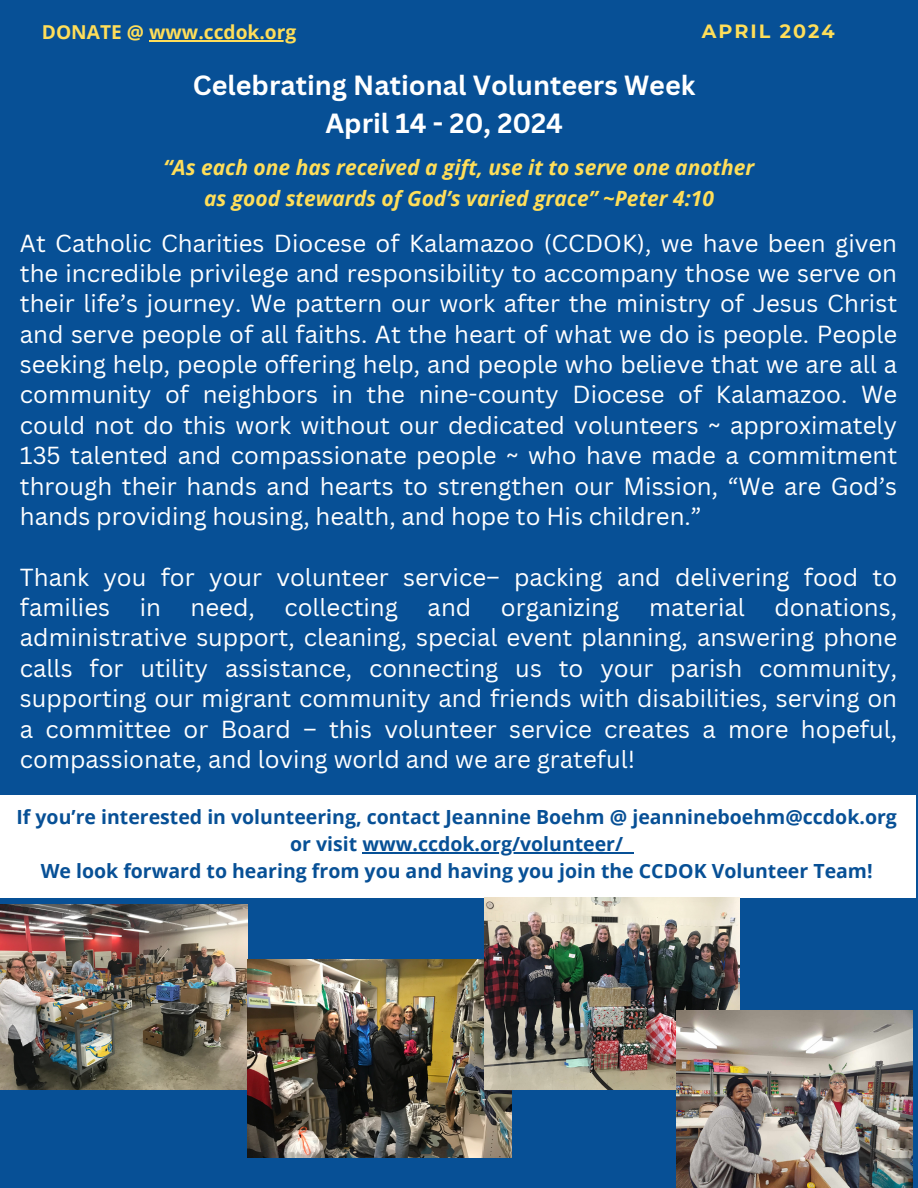
<style>
.page{position:relative;width:918px;height:1188px;background:#075096}
.page>*{position:absolute;margin:0;border:0;box-sizing:border-box;transform-origin:0 0}
.t1{font:700 27px/37.2px "Canva Sans";color:#fff;text-align:center}
.t2{font:24px/30.3px "Canva Sans";color:#fff;text-align:justify}
.t3{font:italic 700 21px/31.5px "Open Sans";color:#ffde59;text-align:center}
.t4{font:700 19.5px/27px "Open Sans";color:#075096;text-align:center}
.t5{font:700 19.2px "Open Sans";color:#ffde59}
.t6{font:700 19.2px "Montserrat";letter-spacing:.105em;color:#ffde59}
</style>
<div class="page">
<img style="left:1px;top:905px;width:246px;height:184px">
<div style="left:0;top:795px;width:916px;height:103px;background:#fff"></div>
<hr style="left:362px;top:852px;width:261px;height:1px;background:#075096">
<img style="left:247px;top:959px;width:265px;height:198px">
<img style="left:484px;top:898px;width:255px;height:191px">
<img style="left:676px;top:1011px;width:237px;height:177px">
<hr style="left:149px;top:40px;width:147px;height:1px;background:#ffde59">
<p class="t5" style="left:42px;top:19px;width:256px">DONATE @ www.ccdok.org</p>
<p class="t6" style="left:702px;top:19px;width:134px">APRIL 2024</p>
<p class="t1" style="left:193px;top:66px;width:504px">Celebrating National Volunteers Week<br>April 14 - 20, 2024</p>
<p class="t3" style="left:164px;top:151px;width:592px">“As each one has received a gift, use it to serve one another as good stewards of God’s varied grace” ~Peter 4:10</p>
<p class="t2" style="left:20px;top:227px;width:879px">At Catholic Charities Diocese of Kalamazoo (CCDOK), we have been given the incredible privilege and responsibility to accompany those we serve on their life’s journey. We pattern our work after the ministry of Jesus Christ and serve people of all faiths. At the heart of what we do is people. People seeking help, people offering help, and people who believe that we are all a community of neighbors in the nine-county Diocese of Kalamazoo. We could not do this work without our dedicated volunteers ~ approximately 135 talented and compassionate people ~ who have made a commitment through their hands and hearts to strengthen our Mission, “We are God’s hands providing housing, health, and hope to His children.”</p>
<p class="t2" style="left:20px;top:561px;width:879px">Thank you for your volunteer service– packing and delivering food to families in need, collecting and organizing material donations, administrative support, cleaning, special event planning, answering phone calls for utility assistance, connecting us to your parish community, supporting our migrant community and friends with disabilities, serving on a committee or Board – this volunteer service creates a more hopeful, compassionate, and loving world and we are grateful!</p>
<p class="t4" style="left:16px;top:803px;width:882px">If you’re interested in volunteering, contact Jeannine Boehm @ jeannineboehm@ccdok.org or visit www.ccdok.org/volunteer/<br>We look forward to hearing from you and having you join the CCDOK Volunteer Team!</p>
</div>
